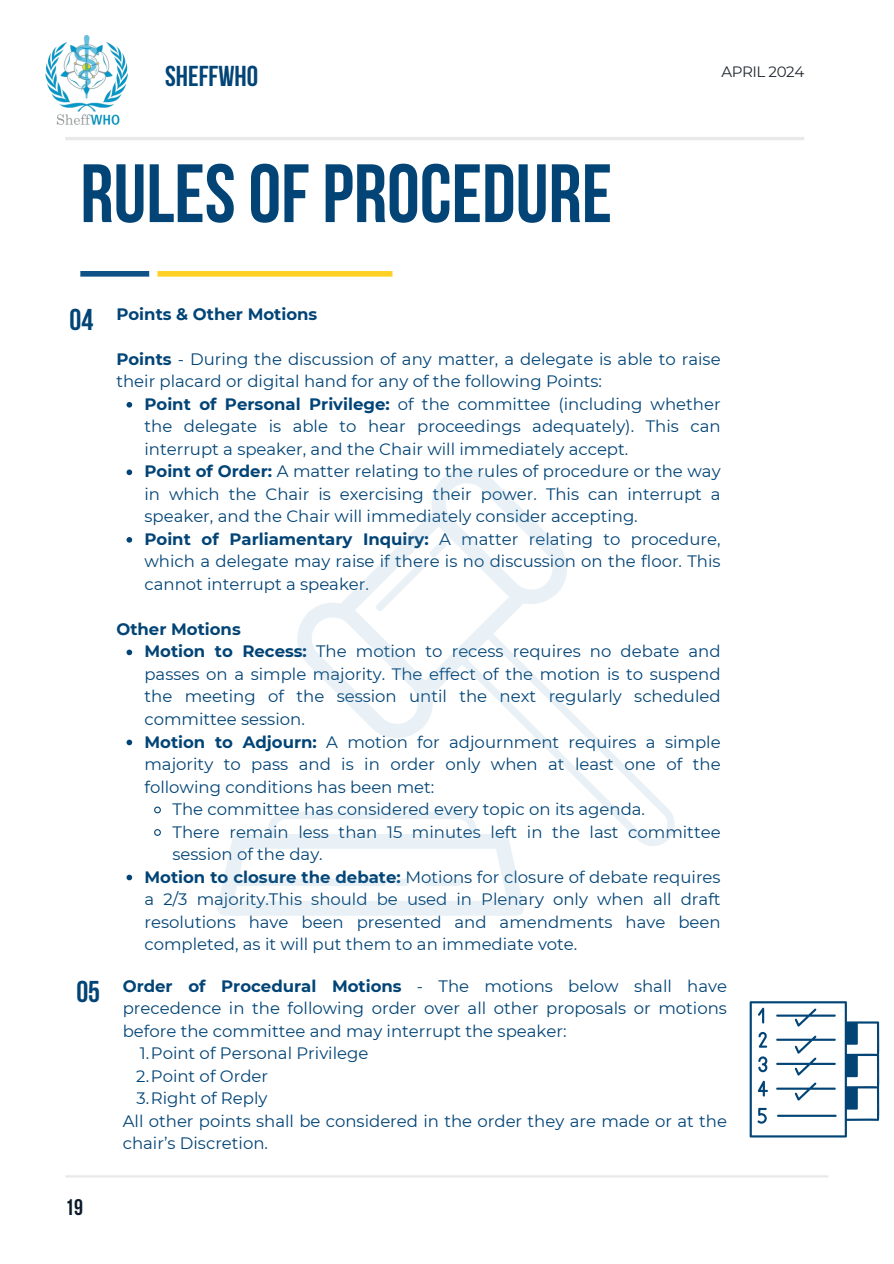
<style>
.page{position:relative;width:894px;height:1264px;background:#fff}
.page>*{position:absolute;margin:0;border:0;box-sizing:border-box;transform-origin:0 0}
.t1{font:700 82.5px "Bebas Neue";color:#024476}
.t2{font:700 30px "Bebas Neue";color:#024476}
.t3{font:700 28.65px "Bebas Neue";color:#024476}
.t4{font:700 22.5px "Bebas Neue";color:#0b1b2a}
.t5{font:16.5px/22.5px "Montserrat";color:#024476}
.t6{font:700 16.5px "Montserrat";color:#024476}
.t7{font:15px "Montserrat";letter-spacing:-.025em;color:#222831}
.s1{font-weight:700}
.s2{font-family:"Bebas Neue";font-weight:700;font-size:30px}
</style>
<div class="page">
<hr style="left:65px;top:1175px;width:763px;height:2px;background:#e9e9e9">
<hr style="left:65px;top:137px;width:739px;height:3px;background:#e9e9e9">
<div style="left:157px;top:271px;width:235px;height:5px;background:#ffd124"></div>
<div style="left:80px;top:271px;width:69px;height:5px;background:#0f5286"></div>
<img style="left:45px;top:36px;width:83px;height:89px">
<svg style="left:126px;top:402px;width:6px;height:5px"></svg>
<svg style="left:126px;top:469px;width:6px;height:6px"></svg>
<svg style="left:126px;top:537px;width:6px;height:5px"></svg>
<svg style="left:126px;top:649px;width:6px;height:6px"></svg>
<svg style="left:126px;top:739px;width:6px;height:6px"></svg>
<svg style="left:154px;top:806px;width:7px;height:8px"></svg>
<svg style="left:154px;top:829px;width:7px;height:7px"></svg>
<svg style="left:126px;top:874px;width:6px;height:6px"></svg>
<svg style="left:749px;top:1001px;width:129px;height:136px"></svg>
<svg style="left:217px;top:468px;width:458px;height:447px"></svg>
<h3 class="t3" style="left:165px;top:65px;width:94px">SHEFFWHO</h3>
<p class="t7" style="left:721px;top:62px;width:84px">APRIL 2024</p>
<h1 class="t1" style="left:80px;top:160px;width:533px">RULESOFPROCEDURE</h1>
<h2 class="t2" style="left:69px;top:307px;width:25px">04</h2>
<p class="t6" style="left:116px;top:304px;width:202px">Points &amp; Other Motions</p>
<p class="t5" style="left:116px;top:347px;width:605px"><span class="s1">Points</span> - During the discussion of any matter, a delegate is able to raise their placard or digital hand for any of the following Points:</p>
<p class="t5" style="left:144px;top:392px;width:577px"><span class="s1">Point of Personal Privilege:</span> of the committee (including whether the delegate is able to hear proceedings adequately). This can interrupt a speaker, and the Chair will immediately accept.<br><span class="s1">Point of Order:</span> A matter relating to the rules of procedure or the way in which the Chair is exercising their power. This can interrupt a speaker, and the Chair will immediately consider accepting.<br><span class="s1">Point of Parliamentary Inquiry:</span> A matter relating to procedure, which a delegate may raise if there is no discussion on the floor. This cannot interrupt a speaker.</p>
<p class="t6" style="left:116px;top:619px;width:126px">Other Motions</p>
<p class="t5" style="left:144px;top:640px;width:577px"><span class="s1">Motion to Recess:</span> The motion to recess requires no debate and</p>
<p class="t5" style="left:144px;top:662px;width:577px">passes on a simple majority. The effect of the motion is to suspend</p>
<p class="t5" style="left:144px;top:685px;width:577px">the meeting of the session until the next regularly scheduled</p>
<p class="t5" style="left:144px;top:707px;width:162px">committee session.</p>
<p class="t5" style="left:144px;top:730px;width:577px"><span class="s1">Motion to Adjourn:</span> A motion for adjournment requires a simple</p>
<p class="t5" style="left:144px;top:752px;width:577px">majority to pass and is in order only when at least one of the</p>
<p class="t5" style="left:144px;top:775px;width:291px">following conditions has been met:</p>
<p class="t5" style="left:172px;top:797px;width:474px">The committee has considered every topic on its agenda.</p>
<p class="t5" style="left:172px;top:820px;width:549px">There remain less than 15 minutes left in the last committee</p>
<p class="t5" style="left:172px;top:842px;width:152px">session of the day.</p>
<p class="t5" style="left:144px;top:865px;width:577px"><span class="s1">Motion to closure the debate:</span> Motions for closure of debate requires</p>
<p class="t5" style="left:144px;top:887px;width:577px">a 2/3 majority.This should be used in Plenary only when all draft</p>
<p class="t5" style="left:144px;top:910px;width:577px">resolutions have been presented and amendments have been</p>
<p class="t5" style="left:144px;top:932px;width:434px">completed, as it will put them to an immediate vote.</p>
<p class="t5" style="left:76px;top:974px;width:652px"><span class="s2">05</span> <span class="s1">Order of Procedural Motions</span> - The motions below shall have</p>
<p class="t5" style="left:123px;top:997px;width:605px">precedence in the following order over all other proposals or motions</p>
<p class="t5" style="left:123px;top:1019px;width:445px">before the committee and may interrupt the speaker:</p>
<p class="t5" style="left:140px;top:1042px;width:230px">1.Point of Personal Privilege</p>
<p class="t5" style="left:136px;top:1064px;width:133px">2.Point of Order</p>
<p class="t5" style="left:136px;top:1087px;width:132px">3.Right of Reply</p>
<p class="t5" style="left:123px;top:1109px;width:605px">All other points shall be considered in the order they are made or at the</p>
<p class="t5" style="left:123px;top:1132px;width:147px">chair’s Discretion.</p>
<h3 class="t4" style="left:65px;top:1197px;width:19px">19</h3>
</div>
